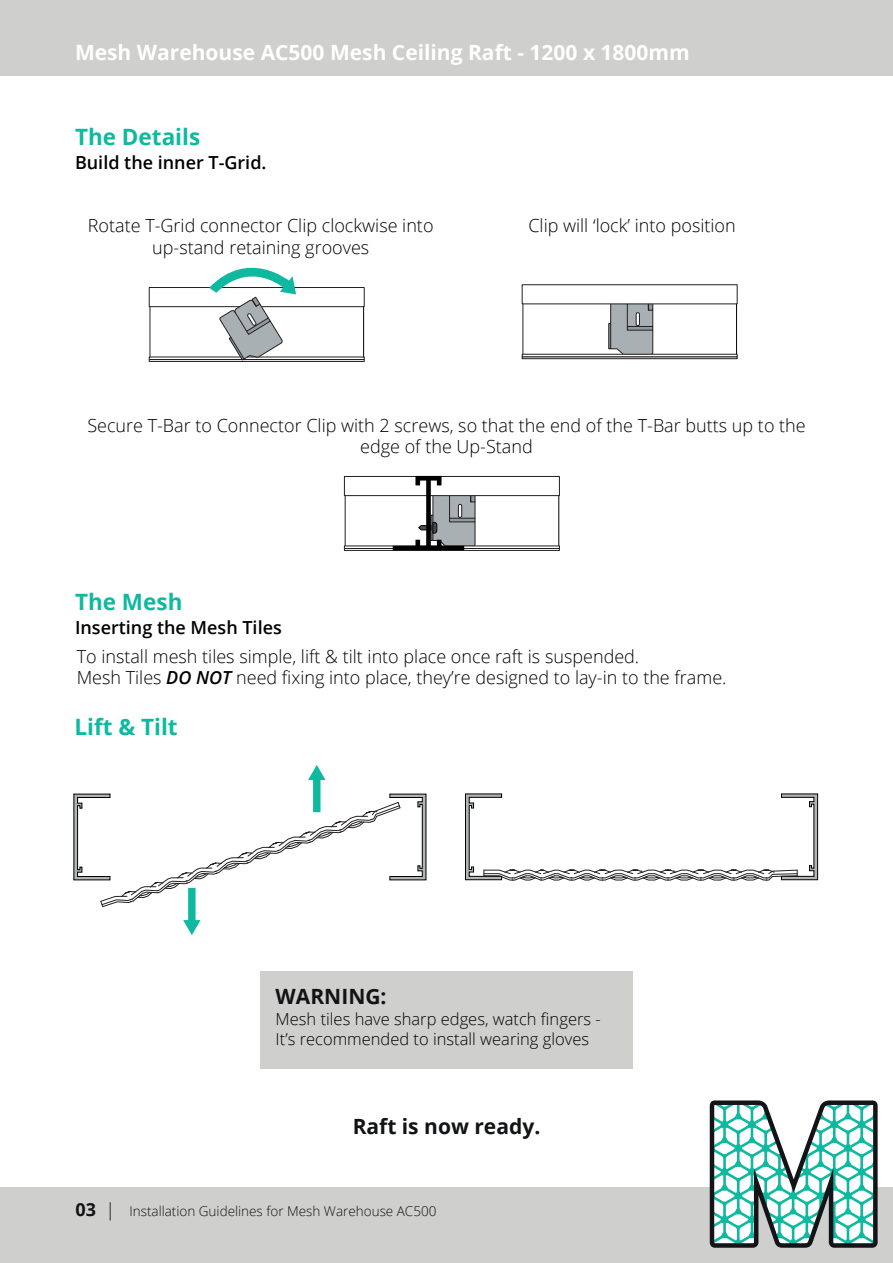
<style>
.page{position:relative;width:893px;height:1263px;background:#fff}
.page>*{position:absolute;margin:0;border:0;box-sizing:border-box;transform-origin:0 0}
.t1{font:700 22.5px "Open Sans";color:#0eb99f}
.t2{font:700 21px "Open Sans";color:#fff}
.t3{font:700 21px "Open Sans";color:#111314}
.t4{font:300 18px/21.6px "Open Sans";color:#000001;text-align:center}
.t5{font:600 18px "Open Sans";color:#000001}
.t6{font:300 16.5px/19.8px "Open Sans";color:#000001}
.t7{font:300 13.5px "Open Sans";color:#111314}
.s1{font-weight:600;font-style:italic}
.s2{font-weight:700;font-size:18px}
.s3{font-size:18px}
</style>
<div class="page">
<div style="left:0;top:1188px;width:893px;height:75px;background:#cfd0cd"></div>
<div style="left:0;top:0;width:893px;height:75px;background:#cfd0cd"></div>
<div style="left:261px;top:971px;width:372px;height:98px;background:#cfd0cd"></div>
<hr style="left:150px;top:307px;width:1px;height:50px;background:#231f20">
<hr style="left:363px;top:307px;width:1px;height:50px;background:#000001">
<div style="left:149px;top:359px;width:216px;height:3px;border:1px solid #231f20"></div>
<div style="left:149px;top:357px;width:216px;height:3px;border:1px solid #231f20"></div>
<div style="left:149px;top:287px;width:216px;height:20px;border:1px solid #231f20"></div>
<svg style="left:209px;top:267px;width:87px;height:94px"></svg>
<hr style="left:522px;top:304px;width:1px;height:50px;background:#231f20">
<hr style="left:736px;top:304px;width:1px;height:50px;background:#000001">
<div style="left:522px;top:356px;width:216px;height:3px;border:1px solid #231f20"></div>
<div style="left:608px;top:323px;width:3px;height:26px;border:1px solid #231f20"></div>
<svg style="left:610px;top:304px;width:43px;height:50px;background:#9ba1a5"></svg>
<div style="left:522px;top:284px;width:216px;height:20px;background:#fff;border:1px solid #231f20"></div>
<div style="left:522px;top:354px;width:216px;height:3px;background:#fff;border:1px solid #231f20"></div>
<hr style="left:345px;top:496px;width:1px;height:50px;background:#231f20">
<hr style="left:558px;top:496px;width:1px;height:50px;background:#000001">
<div style="left:344px;top:548px;width:216px;height:3px;border:1px solid #231f20"></div>
<div style="left:344px;top:476px;width:216px;height:20px;background:#fff;border:1px solid #231f20"></div>
<svg style="left:344px;top:545px;width:216px;height:4px"></svg>
<svg style="left:393px;top:476px;width:82px;height:74px"></svg>
<svg style="left:465px;top:793px;width:353px;height:88px"></svg>
<svg style="left:73px;top:765px;width:353px;height:170px"></svg>
<svg style="left:710px;top:1100px;width:168px;height:148px"></svg>
<p class="t2" style="left:75px;top:37px;width:616px">Mesh Warehouse AC500 Mesh Ceiling Raft - 1200 x 1800mm</p>
<p class="t1" style="left:75px;top:121px;width:127px">The Details</p>
<p class="t5" style="left:75px;top:150px;width:193px">Build the inner T-Grid.</p>
<p class="t4" style="left:88px;top:214px;width:347px">Rotate T-Grid connector Clip clockwise into up-stand retaining grooves</p>
<p class="t4" style="left:528px;top:214px;width:209px">Clip will ‘lock’ into position</p>
<p class="t4" style="left:87px;top:414px;width:720px">Secure T-Bar to Connector Clip with 2 screws, so that the end of the T-Bar butts up to the edge of the Up-Stand</p>
<p class="t1" style="left:75px;top:586px;width:109px">The Mesh</p>
<p class="t5" style="left:75px;top:615px;width:208px">Inserting the Mesh Tiles</p>
<p class="t4" style="left:77px;top:645px;width:651px;text-align:left">To install mesh tiles simple, lift &amp; tilt into place once raft is suspended.<br>Mesh Tiles <span class="s1">DO NOT</span> need fixing into place, they’re designed to lay-in to the frame.</p>
<p class="t1" style="left:75px;top:711px;width:105px">Lift &amp; Tilt</p>
<p class="t3" style="left:276px;top:982px;width:112px">WARNING:</p>
<p class="t6" style="left:276px;top:1008px;width:327px">Mesh tiles have sharp edges, watch fingers -<br>It’s recommended to install wearing gloves</p>
<p class="t3" style="left:353px;top:1112px;width:189px">Raft is now ready.</p>
<p class="t7" style="left:76px;top:1201px;width:362px"><span class="s2">03</span> <span class="s3">|</span> Installation Guidelines for Mesh Warehouse AC500</p>
</div>
